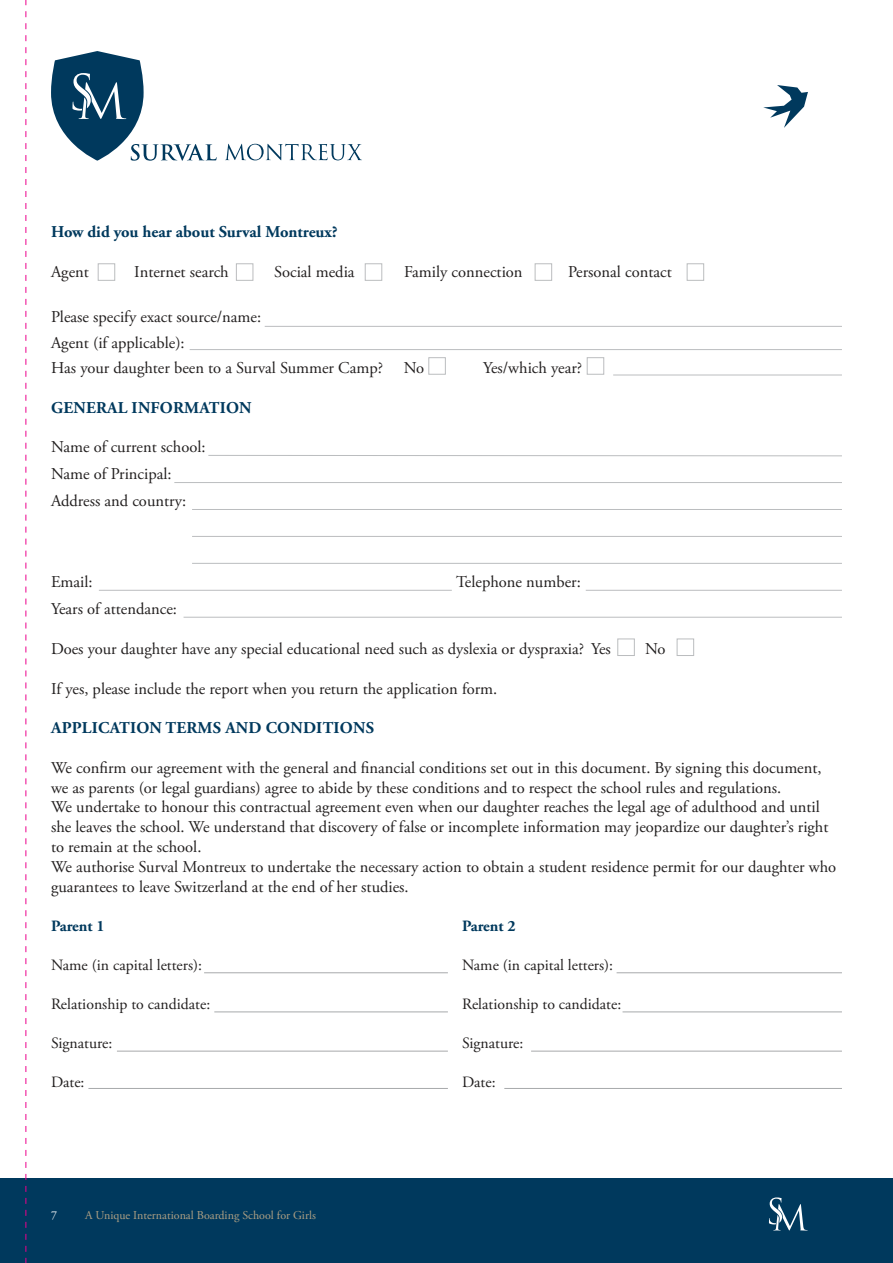
<style>
.page{position:relative;width:893px;height:1263px;background:#fff}
.page>*{position:absolute;margin:0;border:0;box-sizing:border-box;transform-origin:0 0}
.t1{font:16.5px/19.8px "Adobe Garamond Pro";color:#221f1f}
.t2{font:700 16.5px "Adobe Garamond Pro";letter-spacing:.015em;color:#00395d}
.t3{font:15.75px "Adobe Garamond Pro";color:#221f1f}
.t4{font:700 15.75px "Adobe Garamond Pro";color:#00395d}
.t5{font:12px "Adobe Garamond Pro";color:#aea084}
.t6{font:12px "Adobe Garamond Pro";color:#fff}
</style>
<div class="page">
<div style="left:0;top:1178px;width:893px;height:85px;background:#00395d"></div>
<svg style="left:769px;top:1197px;width:37px;height:33px"></svg>
<svg style="left:225px;top:144px;width:137px;height:16px"></svg>
<svg style="left:51px;top:51px;width:166px;height:110px"></svg>
<svg style="left:208px;top:455px;width:634px;height:2px"></svg>
<hr style="left:174px;top:482px;width:668px;height:1px;background:#bbbdbf">
<hr style="left:192px;top:509px;width:650px;height:1px;background:#bbbdbf">
<hr style="left:192px;top:536px;width:650px;height:1px;background:#bbbdbf">
<hr style="left:192px;top:563px;width:650px;height:1px;background:#bbbdbf">
<hr style="left:586px;top:590px;width:256px;height:1px;background:#bbbdbf">
<hr style="left:184px;top:617px;width:658px;height:1px;background:#bbbdbf">
<div style="left:617px;top:638px;width:18px;height:18px;border:1px solid #bbbdbf"></div>
<div style="left:428px;top:357px;width:18px;height:18px;border:1px solid #bbbdbf"></div>
<div style="left:677px;top:638px;width:17px;height:18px;border:1px solid #bbbdbf"></div>
<div style="left:587px;top:357px;width:17px;height:18px;border:1px solid #bbbdbf"></div>
<div style="left:98px;top:263px;width:17px;height:18px;border:1px solid #bbbdbf"></div>
<div style="left:236px;top:263px;width:17px;height:18px;border:1px solid #bbbdbf"></div>
<div style="left:365px;top:263px;width:17px;height:18px;border:1px solid #bbbdbf"></div>
<div style="left:535px;top:263px;width:17px;height:18px;border:1px solid #bbbdbf"></div>
<div style="left:687px;top:263px;width:17px;height:18px;border:1px solid #bbbdbf"></div>
<hr style="left:265px;top:326px;width:577px;height:1px;background:#bbbdbf">
<hr style="left:190px;top:349px;width:652px;height:1px;background:#bbbdbf">
<hr style="left:613px;top:375px;width:229px;height:1px;background:#bbbdbf">
<svg style="left:26px;top:0;width:1px;height:1263px"></svg>
<svg style="left:763px;top:85px;width:45px;height:43px"></svg>
<hr style="left:99px;top:590px;width:353px;height:1px;background:#bbbdbf">
<hr style="left:117px;top:1051px;width:331px;height:1px;background:#a7a9ab">
<hr style="left:531px;top:1051px;width:311px;height:1px;background:#a7a9ab">
<hr style="left:88px;top:1088px;width:360px;height:1px;background:#a7a9ab">
<hr style="left:504px;top:1088px;width:338px;height:1px;background:#a7a9ab">
<hr style="left:214px;top:1012px;width:234px;height:1px;background:#a7a9ab">
<hr style="left:622px;top:1012px;width:220px;height:1px;background:#a7a9ab">
<hr style="left:204px;top:972px;width:244px;height:1px;background:#a7a9ab">
<hr style="left:617px;top:972px;width:225px;height:1px;background:#a7a9ab">
<p class="t2" style="left:51px;top:225px;width:288px">How did you hear about Surval Montreux?</p>
<p class="t1" style="left:51px;top:263px;width:39px">Agent</p>
<p class="t1" style="left:134px;top:263px;width:96px">Internet search</p>
<p class="t1" style="left:274px;top:263px;width:82px">Social media</p>
<p class="t1" style="left:404px;top:263px;width:120px">Family connection</p>
<p class="t1" style="left:568px;top:263px;width:105px">Personal contact</p>
<p class="t1" style="left:51px;top:306px;width:334px;line-height:25.5px">Please specify exact source/name:<br>Agent (if applicable):<br>Has your daughter been to a Surval Summer Camp?</p>
<p class="t1" style="left:404px;top:360px;width:22px">No</p>
<p class="t1" style="left:483px;top:360px;width:101px">Yes/which year?</p>
<p class="t2" style="left:51px;top:401px;width:202px">GENERAL INFORMATION</p>
<p class="t1" style="left:51px;top:435px;width:156px;line-height:27px">Name of current school:<br>Name of Principal:<br>Address and country:</p>
<p class="t1" style="left:51px;top:574px;width:43px">Email:</p>
<p class="t1" style="left:456px;top:574px;width:126px">Telephone number:</p>
<p class="t1" style="left:51px;top:601px;width:128px">Years of attendance:</p>
<p class="t1" style="left:51px;top:640px;width:561px">Does your daughter have any special educational need such as dyslexia or dyspraxia? Yes</p>
<p class="t1" style="left:645px;top:640px;width:22px">No</p>
<p class="t1" style="left:51px;top:680px;width:448px">If yes, please include the report when you return the application form.</p>
<p class="t2" style="left:51px;top:721px;width:324px">APPLICATION TERMS AND CONDITIONS</p>
<p class="t1" style="left:51px;top:759px;width:787px">We confirm our agreement with the general and financial conditions set out in this document. By signing this document, we as parents (or legal guardians) agree to abide by these conditions and to respect the school rules and regulations.<br>We undertake to honour this contractual agreement even when our daughter reaches the legal age of adulthood and until she leaves the school. We understand that discovery of false or incomplete information may jeopardize our daughter’s right to remain at the school.<br>We authorise Surval Montreux to undertake the necessary action to obtain a student residence permit for our daughter who guarantees to leave Switzerland at the end of her studies.</p>
<p class="t4" style="left:51px;top:920px;width:55px">Parent 1</p>
<p class="t4" style="left:462px;top:920px;width:55px">Parent 2</p>
<p class="t3" style="left:51px;top:959px;width:153px">Name (in capital letters):</p>
<p class="t3" style="left:462px;top:959px;width:153px">Name (in capital letters):</p>
<p class="t3" style="left:51px;top:998px;width:161px">Relationship to candidate:</p>
<p class="t3" style="left:462px;top:998px;width:161px">Relationship to candidate:</p>
<p class="t3" style="left:51px;top:1037px;width:63px">Signature:</p>
<p class="t3" style="left:462px;top:1037px;width:63px">Signature:</p>
<p class="t3" style="left:51px;top:1076px;width:35px">Date:</p>
<p class="t3" style="left:462px;top:1076px;width:35px">Date:</p>
<p class="t6" style="left:51px;top:1211px;width:7px">7</p>
<p class="t5" style="left:85px;top:1211px;width:232px">A Unique International Boarding School for Girls</p>
</div>
